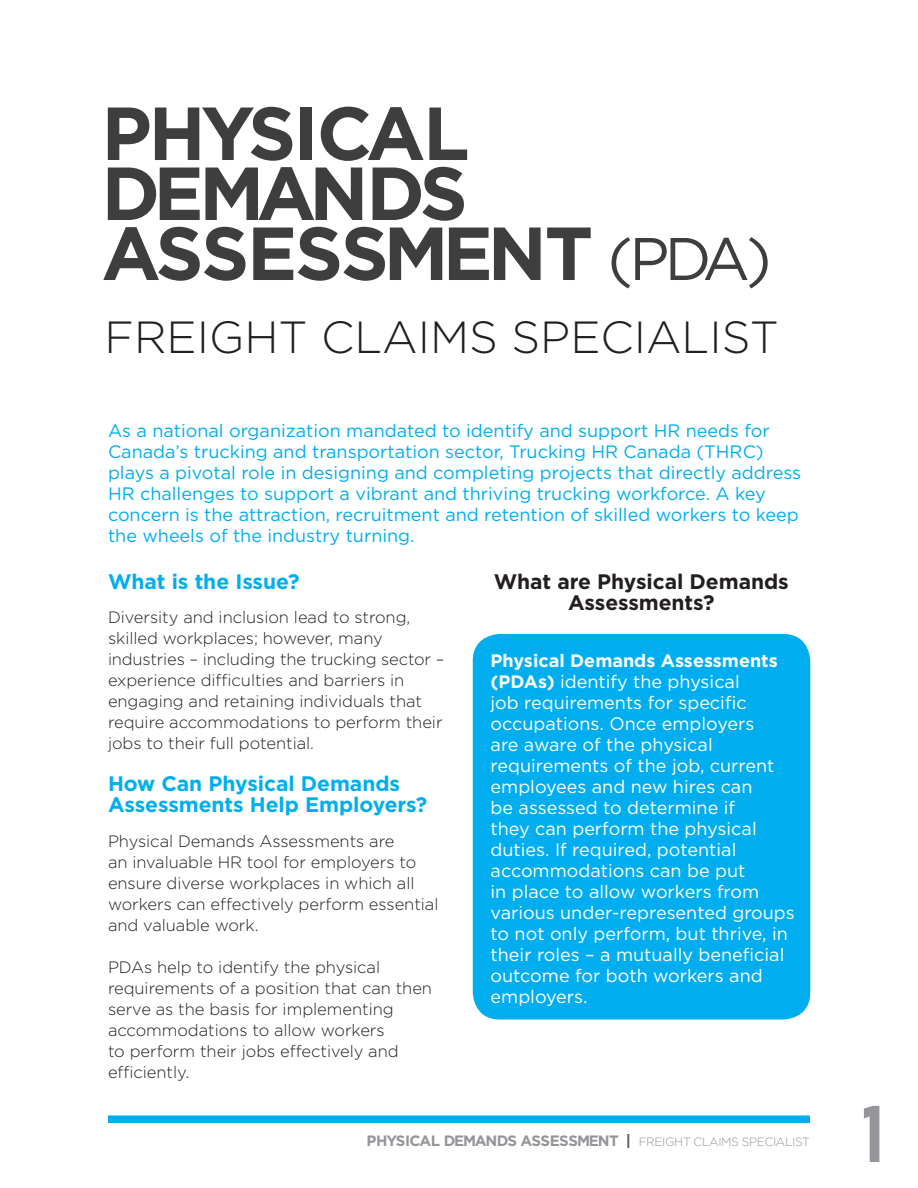
<style>
.page{position:relative;width:918px;height:1188px;background:#fff}
.page>*{position:absolute;margin:0;border:0;box-sizing:border-box;transform-origin:0 0}
.t1{font:700 79.5px "Gotham Condensed";color:#939598}
.t2{font:700 75px "Gotham";letter-spacing:-.03em;color:#3e3e3f}
.t3{font:700 75px "Gotham";letter-spacing:-.04em;color:#3e3e3f}
.t4{font:700 75px "Gotham";letter-spacing:-.08em;color:#3e3e3f}
.t5{font:300 45px "Gotham";color:#231f20}
.t6{font:700 21px/21px "Gotham";letter-spacing:-.005em;color:#00aeef}
.t7{font:700 21px/21px "Gotham";letter-spacing:-.005em;color:#231f20;text-align:center}
.t8{font:18px/21px "Gotham";color:#fff}
.t9{font:18px/21px "Gotham";color:#00aeef}
.t10{font:300 16.5px/21px "Gotham";letter-spacing:-.005em;color:#231f20}
.t11{font:700 15px "Gotham";letter-spacing:-.06em;color:#939598}
.s1{font-weight:400;font-size:60px}
.s2{font-weight:700}
.s3{color:#57585a}
.s4{font-weight:300;font-size:12px}
</style>
<div class="page">
<div style="left:108px;top:1115px;width:702px;height:8px;background:#00aeef"></div>
<div style="left:473px;top:634px;width:337px;height:386px;background:#00aeef;border-radius:27px"></div>
<p class="t3" style="left:102px;top:90px;width:370px">PHYSICAL</p>
<p class="t4" style="left:102px;top:150px;width:368px">DEMANDS</p>
<p class="t2" style="left:102px;top:210px;width:672px">ASSESSMENT <span class="s1">(PDA)</span></p>
<p class="t5" style="left:105px;top:313px;width:676px">FREIGHT CLAIMS SPECIALIST</p>
<p class="t9" style="left:108px;top:420px;width:695px">As a national organization mandated to identify and support HR needs for Canada’s trucking and transportation sector, Trucking HR Canada (THRC) plays a pivotal role in designing and completing projects that directly address HR challenges to support a vibrant and thriving trucking workforce. A key concern is the attraction, recruitment and retention of skilled workers to keep the wheels of the industry turning.</p>
<p class="t6" style="left:108px;top:570px;width:193px">What is the Issue?</p>
<p class="t10" style="left:108px;top:607px;width:338px">Diversity and inclusion lead to strong, skilled workplaces; however, many industries – including the trucking sector – experience difficulties and barriers in engaging and retaining individuals that require accommodations to perform their jobs to their full potential.</p>
<p class="t6" style="left:108px;top:773px;width:321px">How Can Physical Demands<br>Assessments Help Employers?</p>
<p class="t10" style="left:108px;top:830px;width:332px">Physical Demands Assessments are<br>an invaluable HR tool for employers to ensure diverse workplaces in which all workers can effectively perform essential and valuable work.</p>
<p class="t10" style="left:108px;top:956px;width:326px">PDAs help to identify the physical requirements of a position that can then serve as the basis for implementing accommodations to allow workers<br>to perform their jobs effectively and efficiently.</p>
<p class="t7" style="left:494px;top:570px;width:296px">What are Physical Demands<br>Assessments?</p>
<p class="t8" style="left:491px;top:650px;width:306px"><span class="s2">Physical Demands Assessments (PDAs)</span> identify the physical<br>job requirements for specific occupations. Once employers<br>are aware of the physical requirements of the job, current employees and new hires can<br>be assessed to determine if<br>they can perform the physical duties. If required, potential accommodations can be put<br>in place to allow workers from various under-represented groups to not only perform, but thrive, in their roles – a mutually beneficial outcome for both workers and employers.</p>
<p class="t11" style="left:367px;top:1132px;width:445px">PHYSICAL DEMANDS ASSESSMENT <span class="s3">|</span> <span class="s4">FREIGHT CLAIMS SPECIALIST</span></p>
<p class="t1" style="left:863px;top:1087px;width:22px">1</p>
</div>
